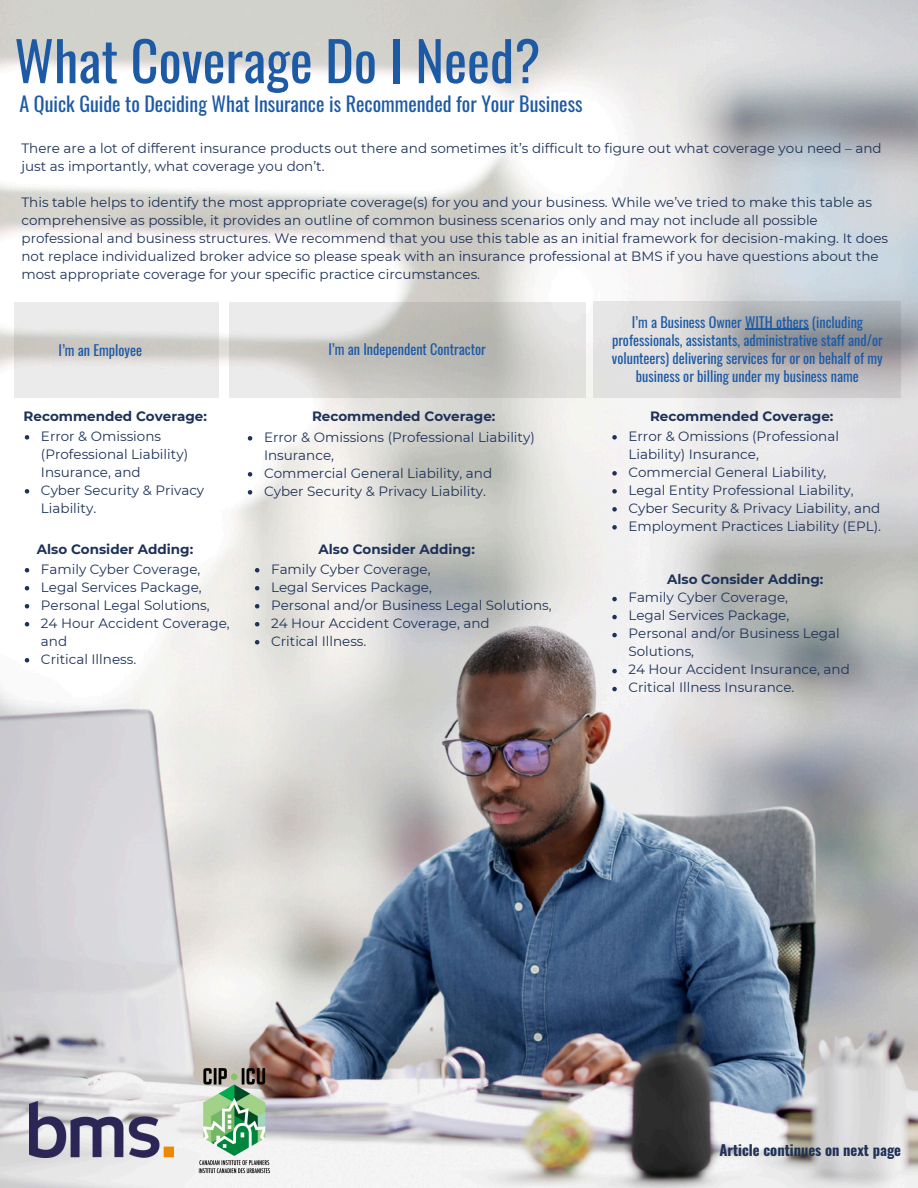
<style>
.page{position:relative;width:918px;height:1188px;background:#fff}
.page>*{position:absolute;margin:0;border:0;box-sizing:border-box;transform-origin:0 0}
.t1{font:54.45px "Oswald";color:#1d5aa5}
.t2{font:19.95px "Oswald";color:#1d5aa5}
.t3{font:700 14.55px "Oswald";color:#1e3258}
.t4{font:14.25px/18px "Oswald";color:#1d5aa5;text-align:center}
.t5{font:13.5px/18px "Montserrat";color:#1e3258}
.t6{font:700 13.5px "Montserrat";color:#1e3258}
.s1{font-style:italic}
</style>
<div class="page">
<img style="left:0;top:547px;width:918px;height:641px">
<svg style="left:229px;top:302px;width:356px;height:95px;background:#d1d0cd"></svg>
<svg style="left:14px;top:302px;width:204px;height:95px;background:#e2e2e0"></svg>
<svg style="left:594px;top:301px;width:307px;height:96px;background:#c2c2c4"></svg>
<hr style="left:745px;top:329px;width:64px;height:1px;background:#1d5aa5">
<svg style="left:25px;top:568px;width:4px;height:4px"></svg>
<svg style="left:25px;top:586px;width:4px;height:4px"></svg>
<svg style="left:25px;top:604px;width:4px;height:4px"></svg>
<svg style="left:25px;top:622px;width:4px;height:4px"></svg>
<svg style="left:25px;top:658px;width:4px;height:4px"></svg>
<svg style="left:25px;top:435px;width:4px;height:5px"></svg>
<svg style="left:25px;top:489px;width:4px;height:5px"></svg>
<svg style="left:248px;top:436px;width:4px;height:5px"></svg>
<svg style="left:248px;top:472px;width:4px;height:5px"></svg>
<svg style="left:248px;top:490px;width:4px;height:5px"></svg>
<svg style="left:255px;top:568px;width:4px;height:4px"></svg>
<svg style="left:255px;top:586px;width:4px;height:4px"></svg>
<svg style="left:255px;top:604px;width:4px;height:4px"></svg>
<svg style="left:255px;top:622px;width:4px;height:4px"></svg>
<svg style="left:255px;top:640px;width:4px;height:4px"></svg>
<svg style="left:612px;top:435px;width:5px;height:5px"></svg>
<svg style="left:612px;top:471px;width:5px;height:5px"></svg>
<svg style="left:612px;top:489px;width:5px;height:5px"></svg>
<svg style="left:612px;top:507px;width:5px;height:5px"></svg>
<svg style="left:612px;top:525px;width:5px;height:5px"></svg>
<svg style="left:612px;top:597px;width:5px;height:4px"></svg>
<svg style="left:612px;top:615px;width:5px;height:4px"></svg>
<svg style="left:612px;top:633px;width:5px;height:4px"></svg>
<svg style="left:612px;top:669px;width:5px;height:4px"></svg>
<svg style="left:612px;top:687px;width:5px;height:4px"></svg>
<img style="left:29px;top:1101px;width:144px;height:56px">
<img style="left:197px;top:1067px;width:74px;height:109px">
<p class="t1" style="left:14px;top:18px;width:528px">What Coverage Do I Need?</p>
<p class="t2" style="left:19px;top:88px;width:565px">A Quick Guide to Deciding What Insurance is Recommended for Your Business</p>
<p class="t5" style="left:22px;top:139px;width:862px">There are a lot of different insurance products out there and sometimes it’s difficult to figure out what coverage you need – and just as importantly, what coverage you don’t.</p>
<p class="t5" style="left:22px;top:193px;width:868px">This table helps to identify the most appropriate coverage(s) for you and your business. While we’ve tried to make this table as comprehensive as possible, it provides an outline of common business scenarios only and may not include all possible professional and business structures. We recommend that you use this table as an initial framework for decision-making. It does not replace individualized broker advice so please speak with an insurance professional at BMS if you have questions about the most appropriate coverage for your specific practice circumstances.</p>
<p class="t4" style="left:58px;top:340px;width:85px">I’m an Employee</p>
<p class="t4" style="left:328px;top:340px;width:159px">I’m an Independent Contractor</p>
<p class="t6" style="left:24px;top:407px;width:185px">Recommended Coverage:</p>
<p class="t6" style="left:312px;top:407px;width:185px">Recommended Coverage:</p>
<p class="t5" style="left:264px;top:428px;width:272px">Error &amp; Omissions (Professional Liability)<br>Insurance,</p>
<p class="t5" style="left:264px;top:464px;width:230px">Commercial General Liability, and</p>
<p class="t5" style="left:264px;top:482px;width:224px">Cyber Security &amp; Privacy Liability.</p>
<p class="t5" style="left:41px;top:427px;width:149px">Error &amp; Omissions (Professional Liability)<br>Insurance, and</p>
<p class="t5" style="left:41px;top:481px;width:165px">Cyber Security &amp; Privacy<br>Liability.</p>
<p class="t6" style="left:37px;top:541px;width:158px">Also Consider Adding:</p>
<p class="t6" style="left:319px;top:541px;width:158px">Also Consider Adding:</p>
<h1 class="t5" style="left:41px;top:560px;width:161px">Family Cyber Coverage,</h1>
<p class="t5" style="left:41px;top:578px;width:162px">Legal Services Package,</p>
<p class="t5" style="left:41px;top:596px;width:170px">Personal Legal Solutions,</p>
<p class="t5" style="left:41px;top:614px;width:190px">24 Hour Accident Coverage, and</p>
<p class="t5" style="left:41px;top:650px;width:97px">Critical Illness.</p>
<p class="t5" style="left:271px;top:560px;width:161px">Family Cyber Coverage,</p>
<p class="t5" style="left:271px;top:578px;width:162px">Legal Services Package,</p>
<p class="t5" style="left:271px;top:596px;width:282px">Personal and/or Business Legal Solutions,</p>
<p class="t5" style="left:271px;top:614px;width:220px">24 Hour Accident Coverage, and</p>
<p class="t5" style="left:271px;top:632px;width:97px">Critical Illness.</p>
<p class="t4" style="left:612px;top:312px;width:272px">I’m a Business Owner WITH others (including professionals, assistants, administrative staff and/or volunteers) delivering services for or on behalf of my business or billing under my business name</p>
<p class="t6" style="left:650px;top:407px;width:185px">Recommended Coverage:</p>
<p class="t5" style="left:628px;top:427px;width:212px">Error &amp; Omissions (Professional<br>Liability) Insurance,</p>
<p class="t5" style="left:628px;top:463px;width:200px">Commercial General Liability<span class="s1">,</span></p>
<p class="t5" style="left:628px;top:481px;width:227px">Legal Entity Professional Liability,</p>
<p class="t5" style="left:628px;top:499px;width:253px">Cyber Security &amp; Privacy Liability, and</p>
<p class="t5" style="left:628px;top:517px;width:254px">Employment Practices Liability (EPL).</p>
<p class="t6" style="left:667px;top:571px;width:158px">Also Consider Adding:</p>
<p class="t5" style="left:628px;top:589px;width:161px">Family Cyber Coverage,</p>
<p class="t5" style="left:628px;top:607px;width:162px">Legal Services Package,</p>
<p class="t5" style="left:628px;top:625px;width:213px">Personal and/or Business Legal<br>Solutions,</p>
<p class="t5" style="left:628px;top:661px;width:223px">24 Hour Accident Insurance, and</p>
<p class="t5" style="left:628px;top:679px;width:168px">Critical Illness Insurance.</p>
<p class="t3" style="left:720px;top:1139px;width:183px">Article continues on next page</p>
</div>
